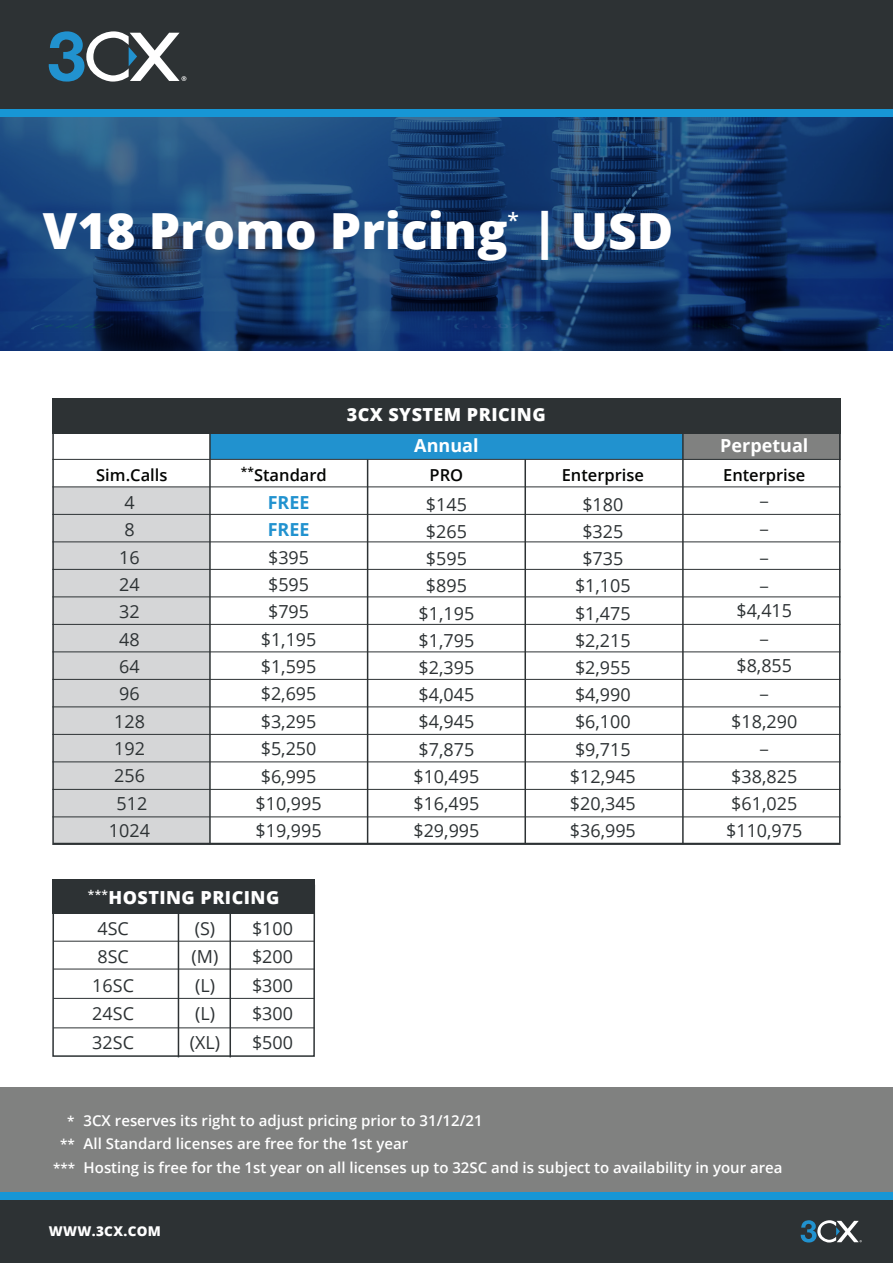
<style>
.page{position:relative;width:893px;height:1263px;background:#fff}
.page>*{position:absolute;margin:0;border:0;box-sizing:border-box;transform-origin:0 0}
.t1{font:800 49.8px "Open Sans";color:#fff}
.t2{font:600 21px "Open Sans";color:#fff}
.t3{font:18px/27.3px "Open Sans";color:#2d3234}
.t4{font:800 18px "Open Sans";letter-spacing:.025em;color:#fff}
.t5{font:700 18px "Open Sans";color:#fff}
.t6{font:700 18px/26.8px "Open Sans";color:#2192cf}
.t7{font:600 16.5px "Open Sans";color:#040503}
.t8{font:600 15px "Open Sans";color:#fff}
.t9{font:800 13.5px "Open Sans";letter-spacing:.025em;color:#fff}
.s1{font-size:13.5px}
</style>
<div class="page">
<div style="left:0;top:1087px;width:893px;height:105px;background:#808180"></div>
<svg style="left:0;top:116px;width:893px;height:235px;background:#163c6e"></svg>
<div style="left:0;top:0;width:893px;height:109px;background:#2d3234"></div>
<div style="left:0;top:1199px;width:893px;height:64px;background:#2d3234"></div>
<div style="left:0;top:1192px;width:893px;height:7px;background:#1796d5"></div>
<svg style="left:52px;top:433px;width:788px;height:411px"></svg>
<hr style="left:52px;top:844px;width:788px;height:1px;background:#2d3234">
<hr style="left:52px;top:817px;width:788px;height:1px;background:#2d3234">
<hr style="left:52px;top:789px;width:788px;height:1px;background:#2d3234">
<hr style="left:52px;top:762px;width:788px;height:1px;background:#2d3234">
<hr style="left:52px;top:734px;width:788px;height:1px;background:#2d3234">
<hr style="left:52px;top:707px;width:788px;height:1px;background:#2d3234">
<hr style="left:52px;top:679px;width:788px;height:1px;background:#2d3234">
<hr style="left:52px;top:652px;width:788px;height:1px;background:#2d3234">
<hr style="left:52px;top:624px;width:788px;height:1px;background:#2d3234">
<hr style="left:52px;top:597px;width:788px;height:1px;background:#2d3234">
<hr style="left:52px;top:569px;width:788px;height:1px;background:#2d3234">
<hr style="left:52px;top:542px;width:788px;height:1px;background:#2d3234">
<hr style="left:52px;top:514px;width:788px;height:1px;background:#2d3234">
<hr style="left:52px;top:487px;width:788px;height:1px;background:#2d3234">
<hr style="left:52px;top:459px;width:788px;height:1px;background:#2d3234">
<hr style="left:682px;top:432px;width:2px;height:412px;background:#2d3234">
<hr style="left:524px;top:459px;width:2px;height:385px;background:#2d3234">
<hr style="left:367px;top:459px;width:1px;height:385px;background:#2d3234">
<hr style="left:209px;top:432px;width:2px;height:412px;background:#2d3234">
<div style="left:52px;top:398px;width:788px;height:35px;background:#2d3234"></div>
<div style="left:52px;top:885px;width:263px;height:172px;border:2px solid #2d3234"></div>
<hr style="left:53px;top:969px;width:261px;height:1px;background:#2d3234">
<hr style="left:53px;top:998px;width:261px;height:1px;background:#2d3234">
<hr style="left:53px;top:1027px;width:261px;height:1px;background:#2d3234">
<hr style="left:53px;top:941px;width:261px;height:1px;background:#2d3234">
<hr style="left:53px;top:913px;width:261px;height:1px;background:#2d3234">
<hr style="left:230px;top:885px;width:1px;height:172px;background:#2d3234">
<hr style="left:178px;top:885px;width:1px;height:172px;background:#2d3234">
<div style="left:52px;top:879px;width:263px;height:34px;background:#2d3234"></div>
<svg style="left:800px;top:1220px;width:62px;height:23px"></svg>
<svg style="left:48px;top:31px;width:138px;height:51px"></svg>
<div style="left:0;top:109px;width:893px;height:7px;background:#1796d5"></div>
<h1 class="t1" style="left:43px;top:193px;width:466px">V18 Promo Pricing</h1>
<p class="t2" style="left:508px;top:206px;width:13px">*</p>
<h1 class="t1" style="left:532px;top:193px;width:143px">| USD</h1>
<p class="t4" style="left:347px;top:401px;width:201px">3CX SYSTEM PRICING</p>
<p class="t5" style="left:414px;top:433px;width:66px">Annual</p>
<p class="t5" style="left:720px;top:433px;width:90px">Perpetual</p>
<p class="t7" style="left:96px;top:464px;width:73px">Sim.Calls</p>
<p class="t7" style="left:241px;top:464px;width:87px"><sup>**</sup>Standard</p>
<p class="t7" style="left:430px;top:464px;width:35px">PRO</p>
<p class="t7" style="left:562px;top:464px;width:84px">Enterprise</p>
<p class="t7" style="left:723px;top:464px;width:84px">Enterprise</p>
<p class="t3" style="left:426px;top:490px;width:43px">$145</p>
<p class="t3" style="left:582px;top:490px;width:43px">$180</p>
<p class="t3" style="left:760px;top:479px;width:10px;line-height:28.5px;text-align:justify">_ _ _</p>
<p class="t3" style="left:124px;top:488px;width:12px">4</p>
<p class="t6" style="left:268px;top:489px;width:43px">FREE<br>FREE</p>
<p class="t3" style="left:256px;top:543px;width:68px;text-align:center">$395 $595 $795 $1,195 $1,595 $2,695 $3,295 $5,250 $6,995 $10,995 $19,995</p>
<p class="t3" style="left:109px;top:516px;width:43px;text-align:center">8<br>16<br>24<br>32<br>48<br>64<br>96<br>128<br>192<br>256<br>512<br>1024</p>
<p class="t3" style="left:426px;top:517px;width:43px">$265</p>
<p class="t3" style="left:582px;top:517px;width:43px">$325</p>
<p class="t3" style="left:426px;top:545px;width:43px">$595</p>
<p class="t3" style="left:582px;top:545px;width:43px">$735</p>
<p class="t3" style="left:426px;top:572px;width:43px">$895</p>
<p class="t3" style="left:575px;top:572px;width:57px">$1,105</p>
<p class="t3" style="left:419px;top:599px;width:57px">$1,195</p>
<p class="t3" style="left:575px;top:599px;width:57px">$1,475</p>
<p class="t3" style="left:736px;top:597px;width:57px">$4,415</p>
<p class="t3" style="left:419px;top:626px;width:57px">$1,795</p>
<p class="t3" style="left:575px;top:626px;width:57px">$2,215</p>
<p class="t3" style="left:419px;top:653px;width:57px">$2,395</p>
<p class="t3" style="left:575px;top:653px;width:57px">$2,955</p>
<p class="t3" style="left:736px;top:652px;width:57px">$8,855</p>
<p class="t3" style="left:419px;top:680px;width:57px">$4,045</p>
<p class="t3" style="left:575px;top:680px;width:57px">$4,990</p>
<p class="t3" style="left:419px;top:708px;width:57px">$4,945</p>
<p class="t3" style="left:575px;top:708px;width:57px">$6,100</p>
<p class="t3" style="left:731px;top:708px;width:68px">$18,290</p>
<p class="t3" style="left:419px;top:735px;width:57px">$7,875</p>
<p class="t3" style="left:575px;top:735px;width:57px">$9,715</p>
<p class="t3" style="left:413px;top:762px;width:68px">$10,495</p>
<p class="t3" style="left:570px;top:762px;width:68px">$12,945</p>
<p class="t3" style="left:731px;top:762px;width:68px">$38,825</p>
<p class="t3" style="left:413px;top:789px;width:68px">$16,495</p>
<p class="t3" style="left:570px;top:789px;width:68px">$20,345</p>
<p class="t3" style="left:731px;top:789px;width:68px">$61,025</p>
<p class="t3" style="left:760px;top:565px;width:10px">_</p>
<p class="t3" style="left:760px;top:617px;width:10px">_</p>
<p class="t3" style="left:760px;top:672px;width:10px">_</p>
<p class="t3" style="left:760px;top:727px;width:10px">_</p>
<p class="t3" style="left:413px;top:816px;width:68px">$29,995</p>
<p class="t3" style="left:570px;top:816px;width:68px">$36,995</p>
<p class="t3" style="left:726px;top:816px;width:78px">$110,975</p>
<p class="t4" style="left:88px;top:883px;width:193px"><sup>***</sup>HOSTING PRICING</p>
<p class="t3" style="left:97px;top:914px;width:33px">4SC</p>
<p class="t3" style="left:190px;top:914px;width:32px;line-height:28.3px">(S) (M) (L) (L) (XL)</p>
<p class="t3" style="left:97px;top:943px;width:33px">8SC</p>
<p class="t3" style="left:92px;top:971px;width:43px">16SC</p>
<p class="t3" style="left:92px;top:999px;width:43px;line-height:28.3px">24SC<br>32SC</p>
<p class="t3" style="left:252px;top:914px;width:43px;line-height:28.3px">$100 $200</p>
<p class="t3" style="left:252px;top:971px;width:43px">$300</p>
<p class="t3" style="left:252px;top:999px;width:43px;line-height:28.3px">$300 $500</p>
<p class="t8" style="left:67px;top:1110px;width:417px"><span class="s1">*</span> 3CX reserves its right to adjust pricing prior to 31/12/21</p>
<p class="t8" style="left:60px;top:1133px;width:350px"><span class="s1">**</span> All Standard licenses are free for the 1st year</p>
<p class="t8" style="left:53px;top:1157px;width:731px"><span class="s1">***</span> Hosting is free for the 1st year on all licenses up to 32SC and is subject to availability in your area</p>
<p class="t9" style="left:49px;top:1220px;width:114px">WWW.3CX.COM</p>
</div>
